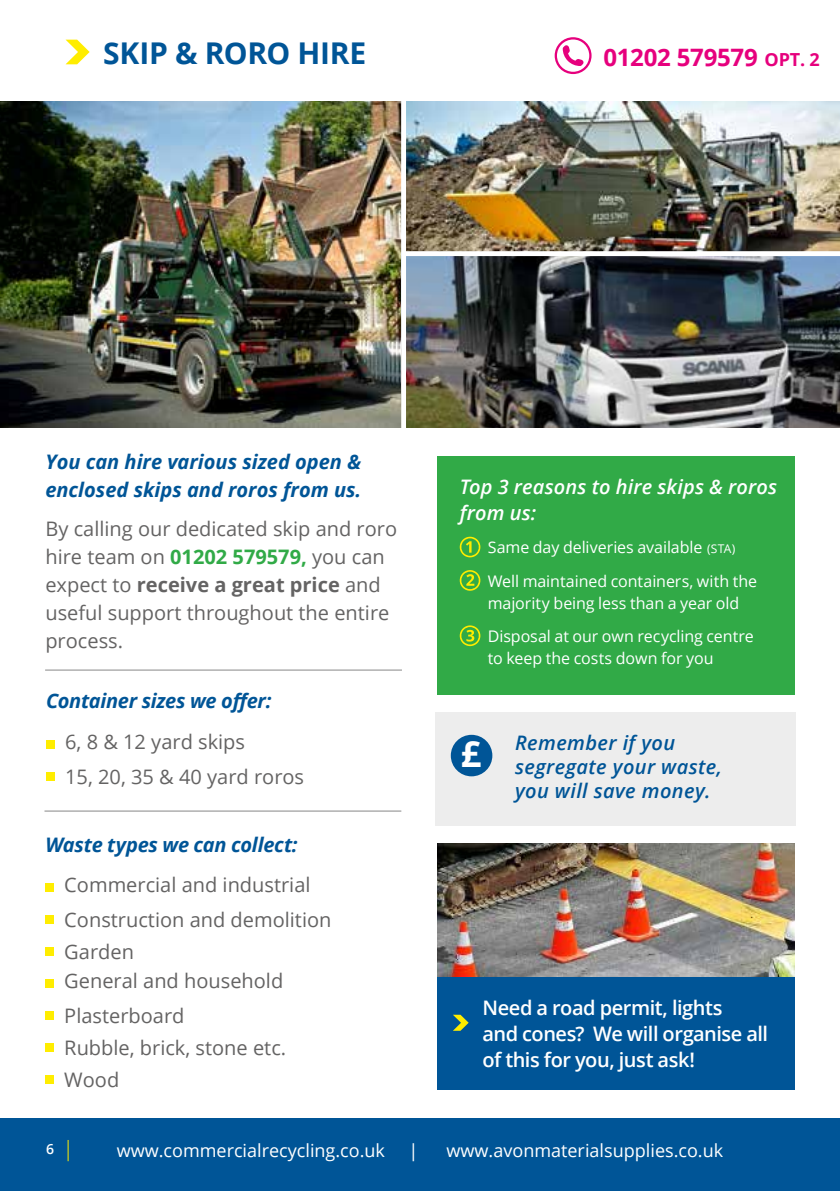
<style>
.page{position:relative;width:840px;height:1191px;background:#fff}
.page>*{position:absolute;margin:0;border:0;box-sizing:border-box;transform-origin:0 0}
.t1{font:700 36px "Open Sans";color:#fff}
.t2{font:700 30px "Open Sans";letter-spacing:-.015em;color:#005597}
.t3{font:700 24px "Open Sans";letter-spacing:-.01em;color:#e6007d}
.t4{font:20px/28px "Open Sans";color:#646363}
.t5{font:italic 700 20px/28px "Open Sans";color:#005597}
.t6{font:600 20px/26px "Open Sans";letter-spacing:-.025em;color:#fff}
.t7{font:italic 600 20px/24px "Open Sans";letter-spacing:.02em;color:#005597}
.t8{font:italic 600 20px/26px "Open Sans";letter-spacing:.01em;color:#fff}
.t9{font:18px "Open Sans";color:#fff}
.t10{font:16px/33.4px "Open Sans";letter-spacing:-.005em;color:#fff}
.t11{font:600 14px "Open Sans";color:#fff}
.s1{font-size:18px}
.s2{font-weight:700;color:#31aa47}
.s3{font-weight:700}
.s4{font-size:12px}
</style>
<div class="page">
<div style="left:0;top:1118px;width:839px;height:73px;background:#005597"></div>
<svg style="left:68px;top:1140px;width:1px;height:21px"></svg>
<div style="left:435px;top:711px;width:360px;height:114px;background:#ededed"></div>
<img style="left:437px;top:843px;width:357px;height:134px">
<div style="left:437px;top:456px;width:357px;height:238px;background:#31aa47"></div>
<svg style="left:459px;top:537px;width:22px;height:20px"></svg>
<svg style="left:459px;top:570px;width:22px;height:21px"></svg>
<svg style="left:459px;top:625px;width:22px;height:21px"></svg>
<img style="left:0;top:101px;width:401px;height:326px">
<img style="left:406px;top:101px;width:433px;height:150px">
<img style="left:406px;top:256px;width:433px;height:171px">
<div style="left:45px;top:883px;width:9px;height:9px;background:#ffed00"></div>
<div style="left:45px;top:915px;width:9px;height:9px;background:#ffed00"></div>
<div style="left:45px;top:947px;width:9px;height:9px;background:#ffed00"></div>
<div style="left:45px;top:979px;width:9px;height:9px;background:#ffed00"></div>
<div style="left:45px;top:1011px;width:9px;height:9px;background:#ffed00"></div>
<div style="left:45px;top:1043px;width:9px;height:9px;background:#ffed00"></div>
<div style="left:45px;top:1075px;width:9px;height:9px;background:#ffed00"></div>
<div style="left:450px;top:735px;width:42px;height:41px;background:#005597;border-radius:50%"></div>
<hr style="left:45px;top:669px;width:357px;height:1px;background:#878787">
<div style="left:437px;top:977px;width:357px;height:112px;background:#005597"></div>
<svg style="left:453px;top:1014px;width:15px;height:16px"></svg>
<div style="left:46px;top:740px;width:9px;height:8px;background:#ffed00"></div>
<div style="left:46px;top:772px;width:9px;height:8px;background:#ffed00"></div>
<hr style="left:44px;top:810px;width:357px;height:1px;background:#878787">
<svg style="left:66px;top:40px;width:24px;height:24px"></svg>
<svg style="left:554px;top:37px;width:37px;height:37px"></svg>
<h2 class="t2" style="left:103px;top:32px;width:264px">SKIP &amp; RORO HIRE</h2>
<p class="t3" style="left:603px;top:40px;width:218px">01202 579579 <span class="s1">OPT. 2</span></p>
<p class="t5" style="left:45px;top:447px;width:317px">You can hire various sized open &amp; enclosed skips and roros from us.</p>
<p class="t4" style="left:45px;top:514px;width:353px">By calling our dedicated skip and roro hire team on <span class="s2">01202 579579,</span> you can expect to <span class="s3">receive a great price</span> and useful support throughout the entire process.</p>
<p class="t5" style="left:46px;top:686px;width:227px">Container sizes we offer:</p>
<p class="t4" style="left:65px;top:723px;width:240px;line-height:35px">6, 8 &amp; 12 yard skips<br>15, 20, 35 &amp; 40 yard roros</p>
<p class="t5" style="left:45px;top:830px;width:253px">Waste types we can collect:</p>
<p class="t4" style="left:64px;top:867px;width:268px;line-height:35px">Commercial and industrial<br>Construction and demolition</p>
<p class="t4" style="left:64px;top:937px;width:220px;line-height:29px">Garden<br>General and household</p>
<p class="t4" style="left:64px;top:999px;width:223px;line-height:32px">Plasterboard<br>Rubble, brick, stone etc.<br>Wood</p>
<p class="t8" style="left:459px;top:473px;width:319px">Top 3 reasons to hire skips &amp; roros from us:</p>
<p class="t10" style="left:487px;top:530px;width:271px">Same day deliveries available <span class="s4">(STA)<br></span>Well maintained containers, with the</p>
<p class="t10" style="left:487px;top:586px;width:267px">majority being less than a year old<br>Disposal at our own recycling centre</p>
<p class="t10" style="left:487px;top:641px;width:227px">to keep the costs down for you</p>
<h1 class="t1" style="left:460px;top:729px;width:22px">£</h1>
<p class="t7" style="left:514px;top:730px;width:208px">Remember if you segregate your waste, you will save money.</p>
<p class="t6" style="left:482px;top:994px;width:287px">Need a road permit, lights<br>and cones? We will organise all of this for you, just ask!</p>
<p class="t11" style="left:46px;top:1138px;width:9px">6</p>
<p class="t9" style="left:117px;top:1137px;width:270px">www.commercialrecycling.co.uk</p>
<p class="t9" style="left:408px;top:1137px;width:11px">|</p>
<p class="t9" style="left:446px;top:1137px;width:278px">www.avonmaterialsupplies.co.uk</p>
</div>
